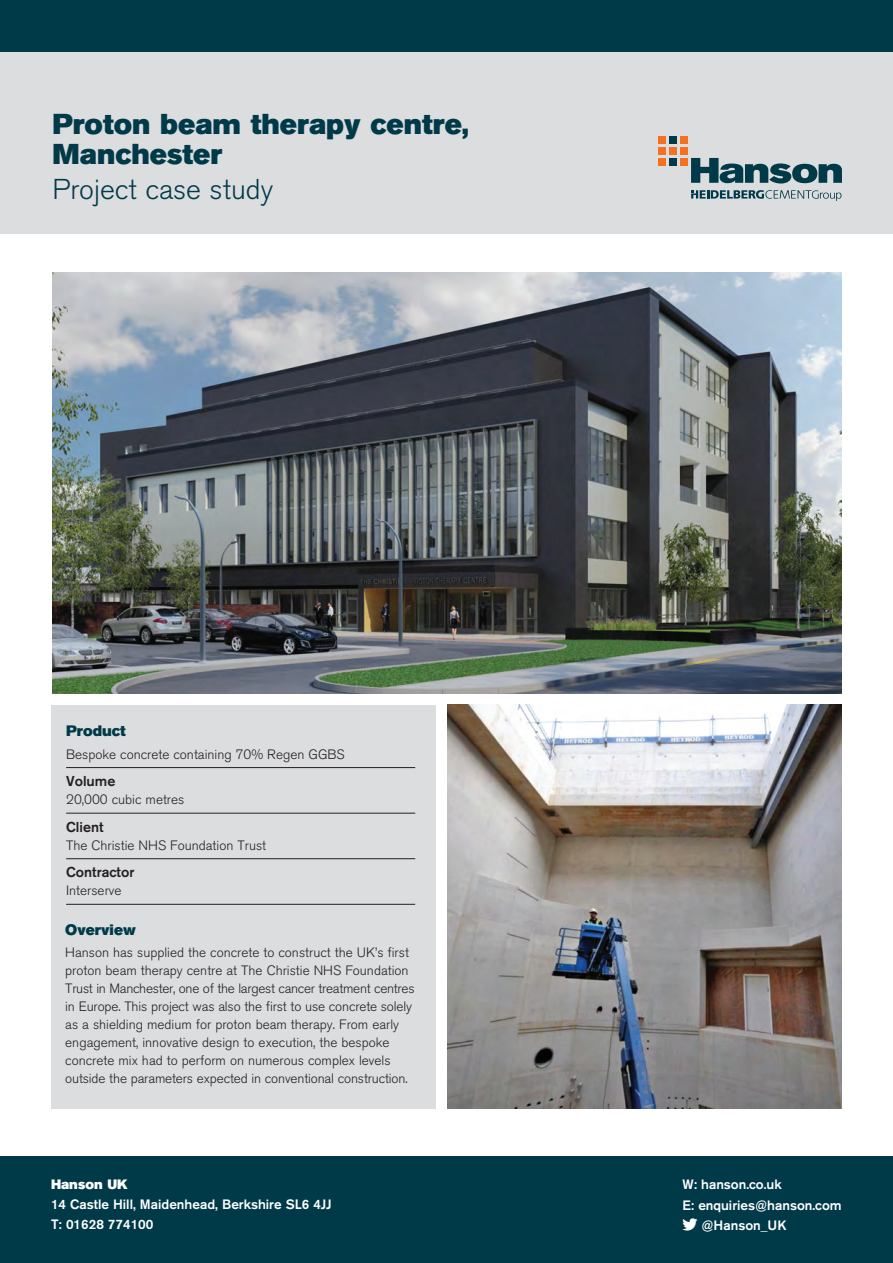
<style>
.page{position:relative;width:893px;height:1263px;background:#fff}
.page>*{position:absolute;margin:0;border:0;box-sizing:border-box;transform-origin:0 0}
.t1{font:28.5px/30px "Akzidenz Grotesk BE Super";color:#003a49}
.t2{font:300 28.5px "Akzidenz Grotesk BE";color:#003a49}
.t3{font:15px "Akzidenz Grotesk BE Super";color:#003a49}
.t4{font:500 14.25px "Akzidenz Grotesk BE";color:#231f20}
.t5{font:300 13.5px/18px "Akzidenz Grotesk BE";color:#231f20}
.t6{font:500 13.5px "Akzidenz Grotesk BE";color:#fff}
.t7{font:13.5px "Akzidenz Grotesk BE Super";color:#fff}
</style>
<div class="page">
<div style="left:0;top:0;width:893px;height:234px;background:#dcdddf"></div>
<div style="left:0;top:0;width:893px;height:51px;background:#003a49"></div>
<div style="left:0;top:1157px;width:893px;height:106px;background:#003a49"></div>
<div style="left:669px;top:136px;width:7px;height:7px;background:#003a49"></div>
<div style="left:669px;top:158px;width:7px;height:7px;background:#003a49"></div>
<svg style="left:691px;top:158px;width:151px;height:26px"></svg>
<div style="left:680px;top:136px;width:8px;height:7px;background:#f37121"></div>
<div style="left:680px;top:147px;width:8px;height:7px;background:#f37121"></div>
<div style="left:680px;top:158px;width:8px;height:7px;background:#f37121"></div>
<div style="left:669px;top:147px;width:7px;height:7px;background:#f37121"></div>
<div style="left:658px;top:136px;width:7px;height:7px;background:#f37121"></div>
<div style="left:658px;top:147px;width:7px;height:7px;background:#f37121"></div>
<div style="left:658px;top:158px;width:7px;height:7px;background:#f37121"></div>
<svg style="left:691px;top:190px;width:150px;height:11px"></svg>
<img style="left:53px;top:273px;width:789px;height:420px">
<div style="left:51px;top:705px;width:385px;height:404px;background:#dcdddf"></div>
<hr style="left:66px;top:767px;width:349px;height:1px;background:#231f20">
<hr style="left:66px;top:813px;width:349px;height:1px;background:#231f20">
<hr style="left:66px;top:858px;width:349px;height:1px;background:#231f20">
<hr style="left:66px;top:904px;width:349px;height:1px;background:#231f20">
<img style="left:447px;top:705px;width:395px;height:404px">
<p class="t1" style="left:53px;top:110px;width:418px">Proton beam therapy centre,<br>Manchester</p>
<p class="t2" style="left:53px;top:173px;width:222px">Project case study</p>
<p class="t3" style="left:66px;top:722px;width:61px">Product</p>
<p class="t5" style="left:66px;top:745px;width:280px">Bespoke concrete containing 70% Regen GGBS</p>
<p class="t4" style="left:66px;top:772px;width:51px">Volume</p>
<p class="t5" style="left:66px;top:791px;width:120px">20,000 cubic metres</p>
<p class="t4" style="left:66px;top:818px;width:39px">Client</p>
<p class="t5" style="left:66px;top:836px;width:202px">The Christie NHS Foundation Trust</p>
<p class="t4" style="left:66px;top:864px;width:70px">Contractor</p>
<p class="t5" style="left:66px;top:882px;width:57px">Interserve</p>
<p class="t3" style="left:65px;top:921px;width:72px">Overview</p>
<p class="t5" style="left:65px;top:943px;width:351px">Hanson has supplied the concrete to construct the UK’s first proton beam therapy centre at The Christie NHS Foundation Trust in Manchester, one of the largest cancer treatment centres in Europe. This project was also the first to use concrete solely as a shielding medium for proton beam therapy. From early engagement, innovative design to execution, the bespoke concrete mix had to perform on numerous complex levels outside the parameters expected in conventional construction.</p>
<p class="t7" style="left:51px;top:1176px;width:78px">Hanson UK</p>
<p class="t6" style="left:51px;top:1196px;width:282px">14 Castle Hill, Maidenhead, Berkshire SL6 4JJ</p>
<p class="t6" style="left:51px;top:1216px;width:104px">T: 01628 774100</p>
<p class="t6" style="left:682px;top:1176px;width:101px">W: hanson.co.uk</p>
<p class="t6" style="left:682px;top:1196px;width:161px">E: enquiries@hanson.com</p>
<p class="t6" style="left:701px;top:1217px;width:86px">@Hanson_UK</p>
</div>
